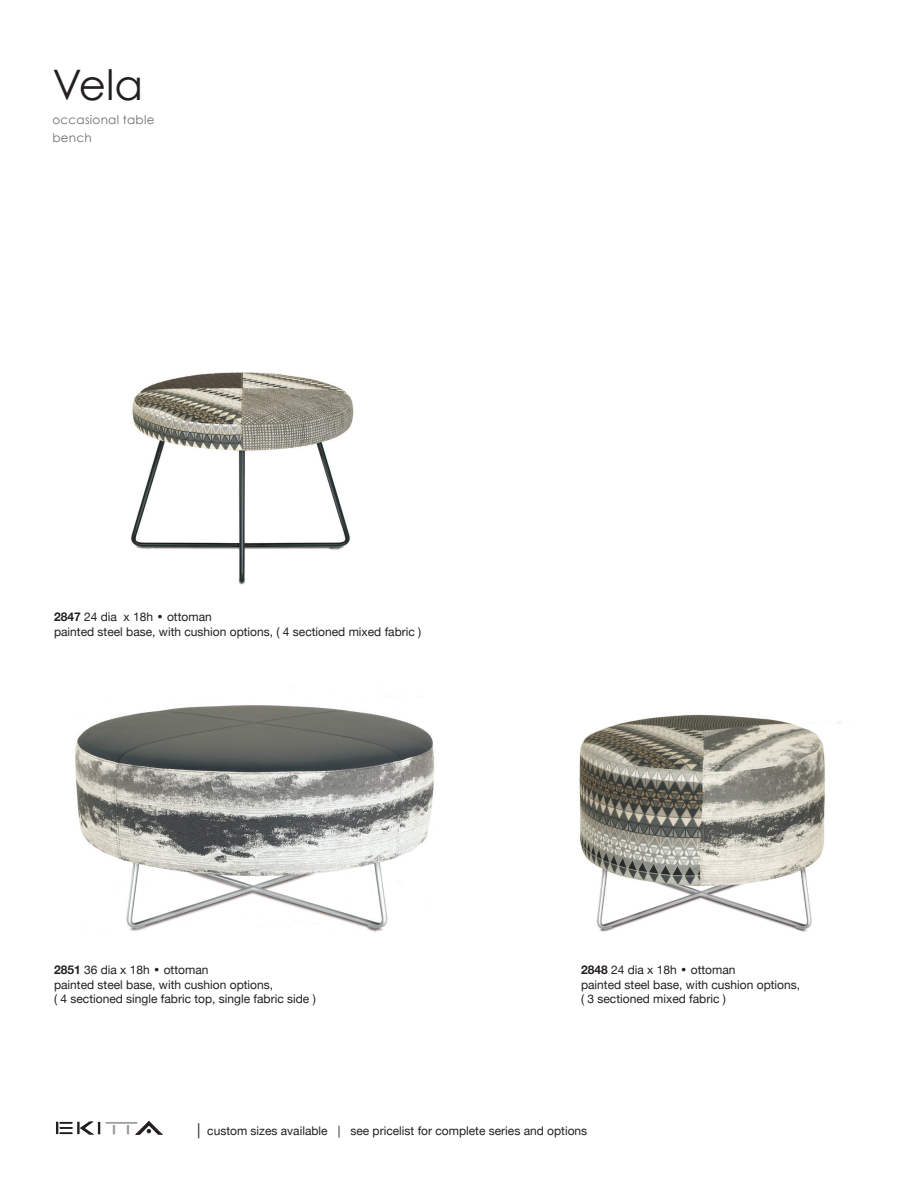
<style>
.page{position:relative;width:918px;height:1188px;background:#fff}
.page>*{position:absolute;margin:0;border:0;box-sizing:border-box;transform-origin:0 0}
.t1{font:42px "Century Gothic";color:#231f20}
.t2{font:12px/14.4px "Helvetica Neue";color:#231f20}
.t3{font:12px/18px "Century Gothic";letter-spacing:.02em;color:#6c6d70}
.s1{font-weight:700}
.s2{font-family:"Century Gothic"}
.s3{font-size:15px}
</style>
<div class="page">
<img style="left:75px;top:702px;width:359px;height:230px">
<img style="left:131px;top:372px;width:223px;height:213px">
<img style="left:579px;top:714px;width:263px;height:218px">
<svg style="left:127px;top:1125px;width:2px;height:9px"></svg>
<svg style="left:113px;top:1125px;width:2px;height:9px"></svg>
<hr style="left:106px;top:1122px;width:31px;height:2px;background:#a1a3a6">
<svg style="left:56px;top:1122px;width:44px;height:12px"></svg>
<svg style="left:136px;top:1121px;width:26px;height:14px"></svg>
<h1 class="t1" style="left:52px;top:59px;width:92px">Vela</h1>
<p class="t3" style="left:52px;top:110px;width:103px">occasional table bench</p>
<p class="t2" style="left:54px;top:610px;width:369px"><span class="s1">2847</span> 24 dia x 18h <span class="s2">•</span> ottoman<br>painted steel base, with cushion options, ( 4 sectioned mixed fabric )</p>
<p class="t2" style="left:54px;top:964px;width:263px"><span class="s1">2851</span> 36 dia x 18h <span class="s2">•</span> ottoman<br>painted steel base, with cushion options,<br>( 4 sectioned single fabric top, single fabric side )</p>
<p class="t2" style="left:581px;top:964px;width:221px"><span class="s1">2848</span> 24 dia x 18h <span class="s2">•</span> ottoman<br>painted steel base, with cushion options, ( 3 sectioned mixed fabric )</p>
<p class="t2" style="left:197px;top:1124px;width:392px"><span class="s3">|</span> custom sizes available | see pricelist for complete series and options</p>
</div>
